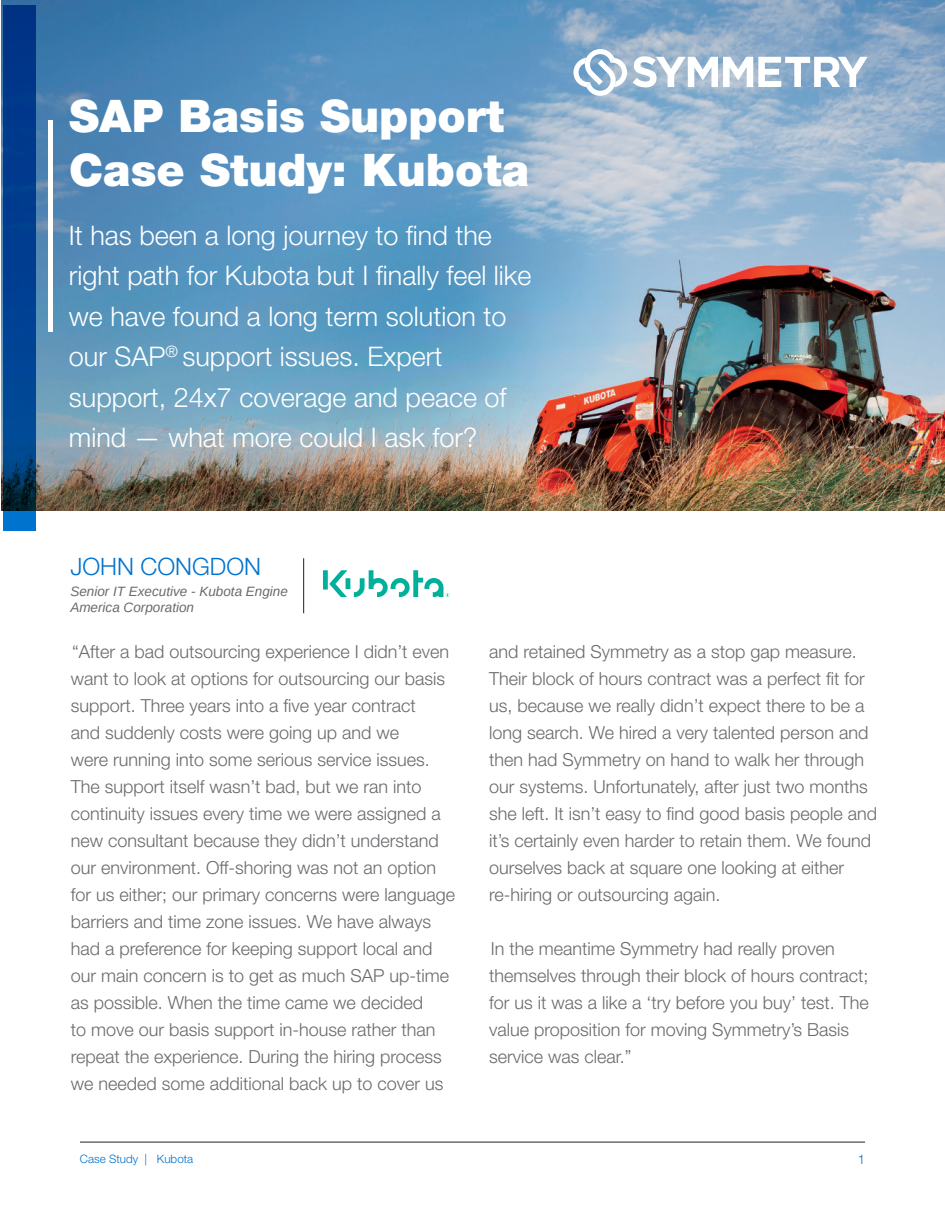
<style>
.page{position:relative;width:945px;height:1215px;background:#fff}
.page>*{position:absolute;margin:0;border:0;box-sizing:border-box;transform-origin:0 0}
.t1{font:900 45px/54px "Helvetica Neue LT Pro";color:#fff}
.t2{font:300 27px/40.5px "Helvetica Neue LT Pro";color:#fff}
.t3{font:300 24px "Helvetica Neue LT Pro";color:#0073ce}
.t4{font:300 18px/27px "Helvetica Neue LT Pro";color:#6a6a6e}
.t5{font:italic 13.5px/16.2px "Arimo";color:#6a6a6e}
.t6{font:300 13.05px "Helvetica Neue LT Pro";color:#0073ce}
.t7{font:300 11.7px "Helvetica Neue LT Pro";color:#0073ce}
</style>
<div class="page">
<img style="left:2px;top:0;width:943px;height:511px">
<svg style="left:4px;top:5px;width:32px;height:525px;background:#003d8a"></svg>
<svg style="left:323px;top:570px;width:126px;height:27px"></svg>
<hr style="left:303px;top:558px;width:1px;height:55px;background:#231f20">
<hr style="left:48px;top:120px;width:4px;height:211px;background:#fff">
<hr style="left:80px;top:1142px;width:785px;height:1px;background:#231f20">
<svg style="left:573px;top:49px;width:54px;height:47px"></svg>
<svg style="left:633px;top:56px;width:235px;height:31px"></svg>
<h1 class="t1" style="left:69px;top:89px;width:462px">SAP Basis Support<br>Case Study: Kubota</h1>
<h2 class="t2" style="left:69px;top:214px;width:464px">It has been a long journey to find the right path for Kubota but I finally feel like we have found a long term solution to our SAP<sup>®</sup> support issues. Expert support, 24x7 coverage and peace of mind — what more could I ask for?</h2>
<h3 class="t3" style="left:70px;top:552px;width:192px">JOHN CONGDON</h3>
<p class="t5" style="left:70px;top:583px;width:219px">Senior IT Executive - Kubota Engine<br>America Corporation</p>
<p class="t4" style="left:71px;top:638px;width:386px">“After a bad outsourcing experience I didn’t even want to look at options for outsourcing our basis support. Three years into a five year contract<br>and suddenly costs were going up and we<br>were running into some serious service issues.<br>The support itself wasn’t bad, but we ran into continuity issues every time we were assigned a new consultant because they didn’t understand our environment. Off-shoring was not an option for us either; our primary concerns were language barriers and time zone issues. We have always had a preference for keeping support local and our main concern is to get as much SAP up-time as possible. When the time came we decided<br>to move our basis support in-house rather than repeat the experience. During the hiring process we needed some additional back up to cover us</p>
<p class="t4" style="left:489px;top:638px;width:390px">and retained Symmetry as a stop gap measure.<br>Their block of hours contract was a perfect fit for us, because we really didn’t expect there to be a long search. We hired a very talented person and then had Symmetry on hand to walk her through our systems. Unfortunately, after just two months she left. It isn’t easy to find good basis people and it’s certainly even harder to retain them. We found ourselves back at square one looking at either re-hiring or outsourcing again.</p>
<p class="t4" style="left:489px;top:935px;width:381px">In the meantime Symmetry had really proven themselves through their block of hours contract; for us it was a like a ‘try before you buy’ test. The value proposition for moving Symmetry’s Basis service was clear.”</p>
<p class="t7" style="left:80px;top:1152px;width:115px">Case Study | Kubota</p>
<p class="t6" style="left:858px;top:1152px;width:9px">1</p>
</div>
